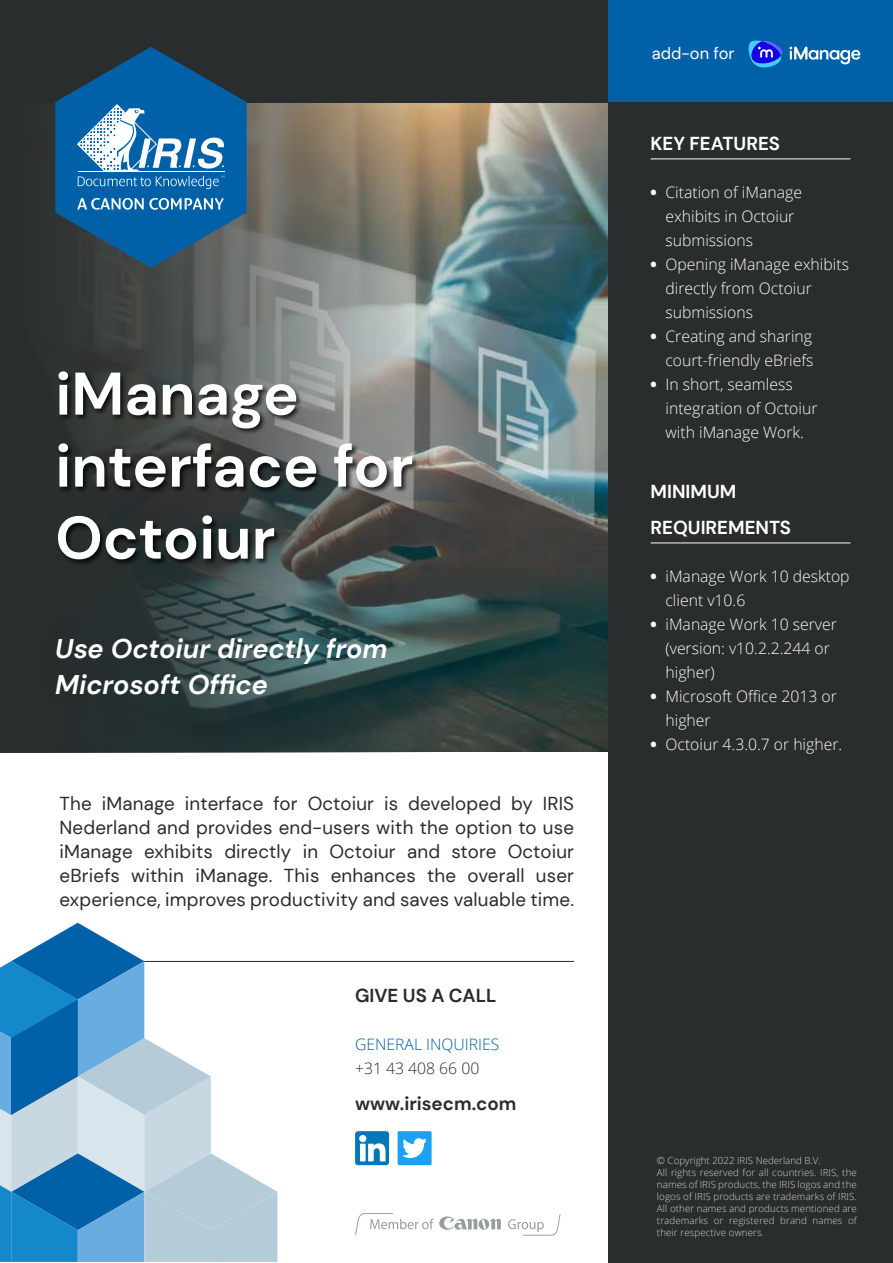
<style>
.page{position:relative;width:893px;height:1263px;background:#fff}
.page>*{position:absolute;margin:0;border:0;box-sizing:border-box;transform-origin:0 0}
.t1{font:700 60px/72px "DM Sans";color:#fff}
.t2{font:italic 700 27px/36px "DM Sans";color:#fff}
.t3{font:18.75px/24px "DM Sans";letter-spacing:.01em;color:#292d2d;text-align:justify}
.t4{font:700 18.75px/36px "DM Sans";color:#fff}
.t5{font:700 18.75px "DM Sans";color:#292d2d}
.t6{font:16.5px "DM Sans";color:#fff}
.t7{font:300 15.75px/24px "Open Sans";color:#fff}
.t8{font:300 15.75px "Open Sans";color:#0061a8}
.t9{font:300 15.75px "Open Sans";color:#292d2d}
.t10{font:300 9.75px/12px "Open Sans";letter-spacing:.01em;color:#d0d0d0}
.s1{font-weight:800}
</style>
<div class="page">
<img style="left:437px;top:102px;width:171px;height:650px">
<svg style="left:0;top:102px;width:437px;height:651px;background:#4d5451"></svg>
<div style="left:0;top:0;width:893px;height:102px;background:#292d2d"></div>
<div style="left:608px;top:0;width:285px;height:102px;background:#0061a8"></div>
<div style="left:57px;top:371px;width:362px;height:195px;background:#000;opacity:.75"></div>
<svg style="left:55px;top:47px;width:192px;height:221px"></svg>
<div style="left:608px;top:102px;width:285px;height:1161px;background:#292d2d"></div>
<hr style="left:651px;top:159px;width:199px;height:1px;background:#fff">
<hr style="left:651px;top:543px;width:199px;height:1px;background:#fff">
<svg style="left:355px;top:1213px;width:206px;height:23px"></svg>
<hr style="left:77px;top:961px;width:497px;height:1px;background:#292d2d">
<svg style="left:0;top:923px;width:277px;height:339px"></svg>
<svg style="left:748px;top:40px;width:112px;height:28px"></svg>
<svg style="left:355px;top:1131px;width:34px;height:34px"></svg>
<svg style="left:398px;top:1131px;width:34px;height:34px"></svg>
<h1 class="t1" style="left:55px;top:358px;width:360px">iManage interface for<br>Octoiur</h1>
<h2 class="t2" style="left:55px;top:631px;width:334px">Use Octoiur directly from<br>Microsoft Office</h2>
<p class="t3" style="left:60px;top:791px;width:516px">The iManage interface for Octoiur is developed by IRIS Nederland and provides end-users with the option to use iManage exhibits directly in Octoiur and store Octoiur eBriefs within iManage. This enhances the overall user experience, improves productivity and saves valuable time.</p>
<p class="t5" style="left:355px;top:984px;width:143px">GIVE US A CALL</p>
<p class="t8" style="left:355px;top:1033px;width:146px">GENERAL INQUIRIES</p>
<p class="t9" style="left:355px;top:1057px;width:126px">+31 43 408 66 00</p>
<p class="t5" style="left:355px;top:1092px;width:163px">www.irisecm.com</p>
<p class="t6" style="left:652px;top:43px;width:84px">add-on for</p>
<p class="t4" style="left:651px;top:125px;width:131px">KEY FEATURES</p>
<p class="t7" style="left:665px;top:180px;width:138px;text-indent:-15px"><span class="s1">•</span> Citation of iManage exhibits in Octoiur submissions</p>
<p class="t7" style="left:665px;top:252px;width:185px;text-indent:-15px"><span class="s1">•</span> Opening iManage exhibits directly from Octoiur submissions</p>
<p class="t7" style="left:651px;top:324px;width:164px;text-align:right"><span class="s1">•</span> Creating and sharing court-friendly eBriefs</p>
<p class="t7" style="left:665px;top:372px;width:153px;text-indent:-15px"><span class="s1">•</span> In short, seamless integration of Octoiur with iManage Work.</p>
<p class="t4" style="left:651px;top:473px;width:142px">MINIMUM<br>REQUIREMENTS</p>
<p class="t7" style="left:665px;top:564px;width:186px;text-indent:-15px"><span class="s1">•</span> iManage Work 10 desktop client v10.6</p>
<p class="t7" style="left:665px;top:612px;width:173px;text-indent:-15px"><span class="s1">•</span> iManage Work 10 server (version: v10.2.2.244 or higher)</p>
<p class="t7" style="left:665px;top:684px;width:173px;text-indent:-15px"><span class="s1">•</span> Microsoft Office 2013 or higher</p>
<p class="t7" style="left:651px;top:732px;width:193px"><span class="s1">•</span> Octoiur 4.3.0.7 or higher.</p>
<p class="t10" style="left:657px;top:1154px;width:201px">© Copyright 2022 IRIS Nederland B.V.<br>All rights reserved for all countries. IRIS, the names of IRIS products, the IRIS logos and the logos of IRIS products are trademarks of IRIS.<br>All other names and products mentioned are trademarks or registered brand names of their respective owners.</p>
</div>
